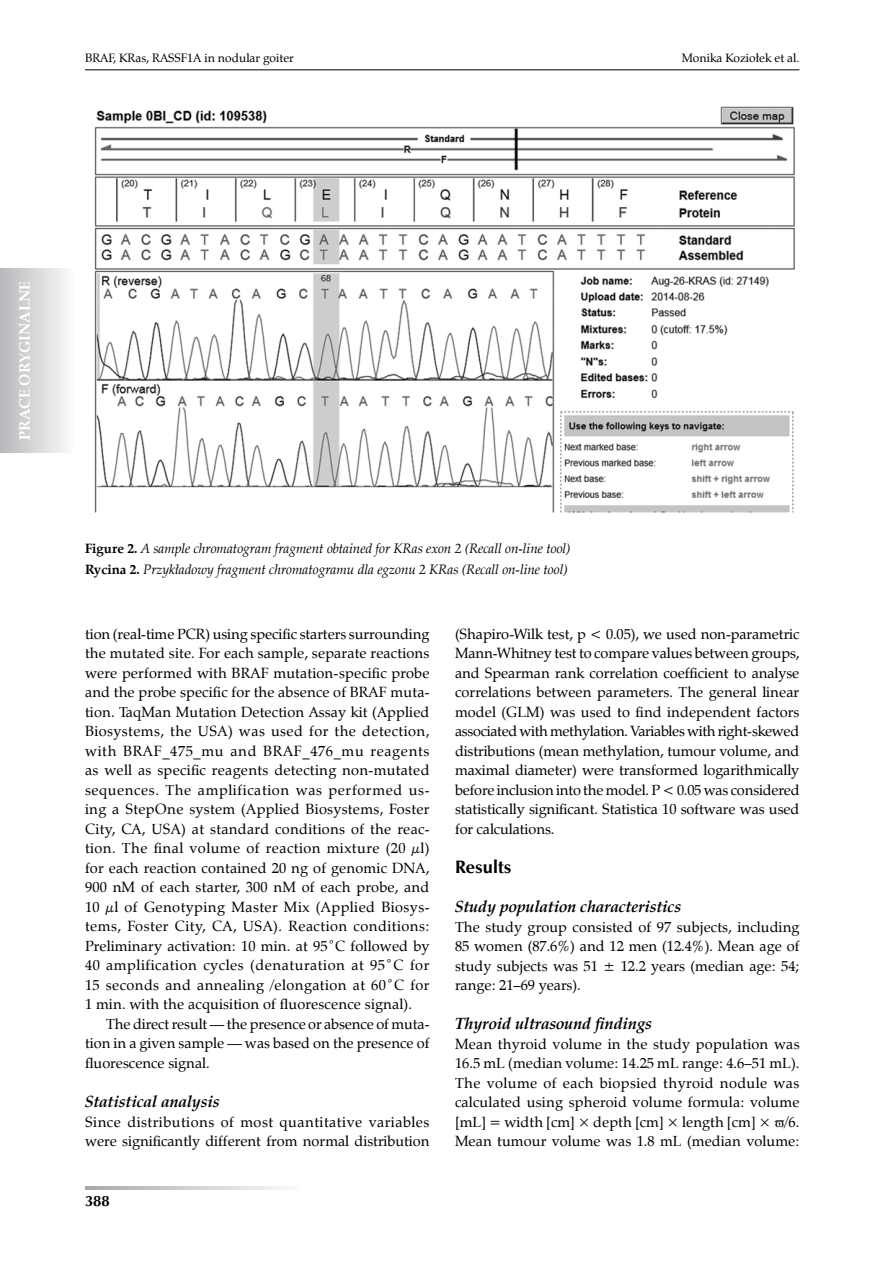
<style>
.page{position:relative;width:893px;height:1263px;background:#fff}
.page>*{position:absolute;margin:0;border:0;box-sizing:border-box;transform-origin:0 0}
.t1{font:700 18px "Zapf Humnst EU";color:#000}
.t2{font:italic 700 16.2px "Zapf Calligr EU";color:#000}
.t3{font:700 15px "Zapf Calligr EU";color:#fff}
.t4{font:700 15px "Zapf Humnst EU";color:#000}
.t5{font:14.55px/19.5px "Zapf Calligr EU";color:#000;text-align:justify}
.t6{font:14.55px/19.5px "Zapf Calligr EU";letter-spacing:.02em;color:#000}
.t7{font:italic 13.5px/21.1px "Zapf Calligr EU";color:#000}
.t8{font:12px "Zapf Calligr EU";color:#000}
.s1{font-weight:700;font-style:normal}
</style>
<div class="page">
<svg style="left:85px;top:1186px;width:197px;height:3px"></svg>
<div style="left:0;top:269px;width:73px;height:183px;background:linear-gradient(to right,#b6b9bb,#fafafa)"></div>
<hr style="left:85px;top:69px;width:714px;height:1px;background:#000">
<img style="left:94px;top:106px;width:701px;height:407px">
<p class="t8" style="left:85px;top:50px;width:210px">BRAF, KRas, RASSF1A in nodular goiter</p>
<p class="t8" style="left:682px;top:50px;width:119px">Monika Koziołek et al.</p>
<p class="t3" style="left:15px;top:440px;width:161px;rotate:-90deg">PRACE ORYGINALNE</p>
<p class="t7" style="left:85px;top:538px;width:487px"><span class="s1">Figure 2.</span> A sample chromatogram fragment obtained for KRas exon 2 (Recall on-line tool)<br><span class="s1">Rycina 2.</span> Przykładowy fragment chromatogramu dla egzonu 2 KRas (Recall on-line tool)</p>
<p class="t5" style="left:85px;top:625px;width:346px">tion (real-time PCR) using specific starters surrounding the mutated site. For each sample, separate reactions were performed with BRAF mutation-specific probe and the probe specific for the absence of BRAF muta&shy;tion. TaqMan Mutation Detection Assay kit (Applied Biosystems, the USA) was used for the detection, with BRAF_475_mu and BRAF_476_mu reagents as well as specific reagents detecting non-mutated sequences. The amplification was performed us&shy;ing a StepOne system (Applied Biosystems, Foster City, CA, USA) at standard conditions of the reac&shy;tion. The final volume of reaction mixture (20 µl) for each reaction contained 20 ng of genomic DNA, 900 nM of each starter, 300 nM of each probe, and 10 µl of Genotyping Master Mix (Applied Biosys&shy;tems, Foster City, CA, USA). Reaction conditions:<br>Preliminary activation: 10 min. at 95˚C followed by 40 amplification cycles (denaturation at 95˚C for 15 seconds and annealing /elongation at 60˚C for 1 min. with the acquisition of fluorescence signal).</p>
<p class="t5" style="left:85px;top:1015px;width:346px;text-indent:21px">The direct result — the presence or absence of muta&shy;tion in a given sample — was based on the presence of fluorescence signal.</p>
<p class="t2" style="left:85px;top:1091px;width:136px">Statistical analysis</p>
<p class="t6" style="left:85px;top:1112px;width:346px">Since distributions of most quantitative variables were significantly different from normal distribution</p>
<p class="t4" style="left:85px;top:1191px;width:26px">388</p>
<p class="t5" style="left:455px;top:625px;width:346px">(Shapiro-Wilk test, p &lt; 0.05), we used non-parametric Mann-Whitney test to compare values between groups, and Spearman rank correlation coefficient to analyse correlations between parameters. The general linear model (GLM) was used to find independent factors associated with methylation. Variables with right-skewed distributions (mean methylation, tumour volume, and maximal diameter) were transformed logarithmically before inclusion into the model. P &lt; 0.05 was considered statistically significant. Statistica 10 software was used for calculations.</p>
<p class="t1" style="left:455px;top:856px;width:58px">Results</p>
<p class="t2" style="left:455px;top:896px;width:228px">Study population characteristics</p>
<p class="t5" style="left:455px;top:917px;width:346px">The study group consisted of 97 subjects, including 85 women (87.6%) and 12 men (12.4%). Mean age of study subjects was 51 ± 12.2 years (median age: 54; range: 21–69 years).</p>
<p class="t2" style="left:455px;top:1013px;width:199px">Thyroid ultrasound findings</p>
<p class="t5" style="left:455px;top:1034px;width:346px">Mean thyroid volume in the study population was 16.5 mL (median volume: 14.25 mL range: 4.6–51 mL).<br>The volume of each biopsied thyroid nodule was calculated using spheroid volume formula: volume [mL] = width [cm] × depth [cm] × length [cm] × /6.<br>Mean tumour volume was 1.8 mL (median volume:</p>
</div>
